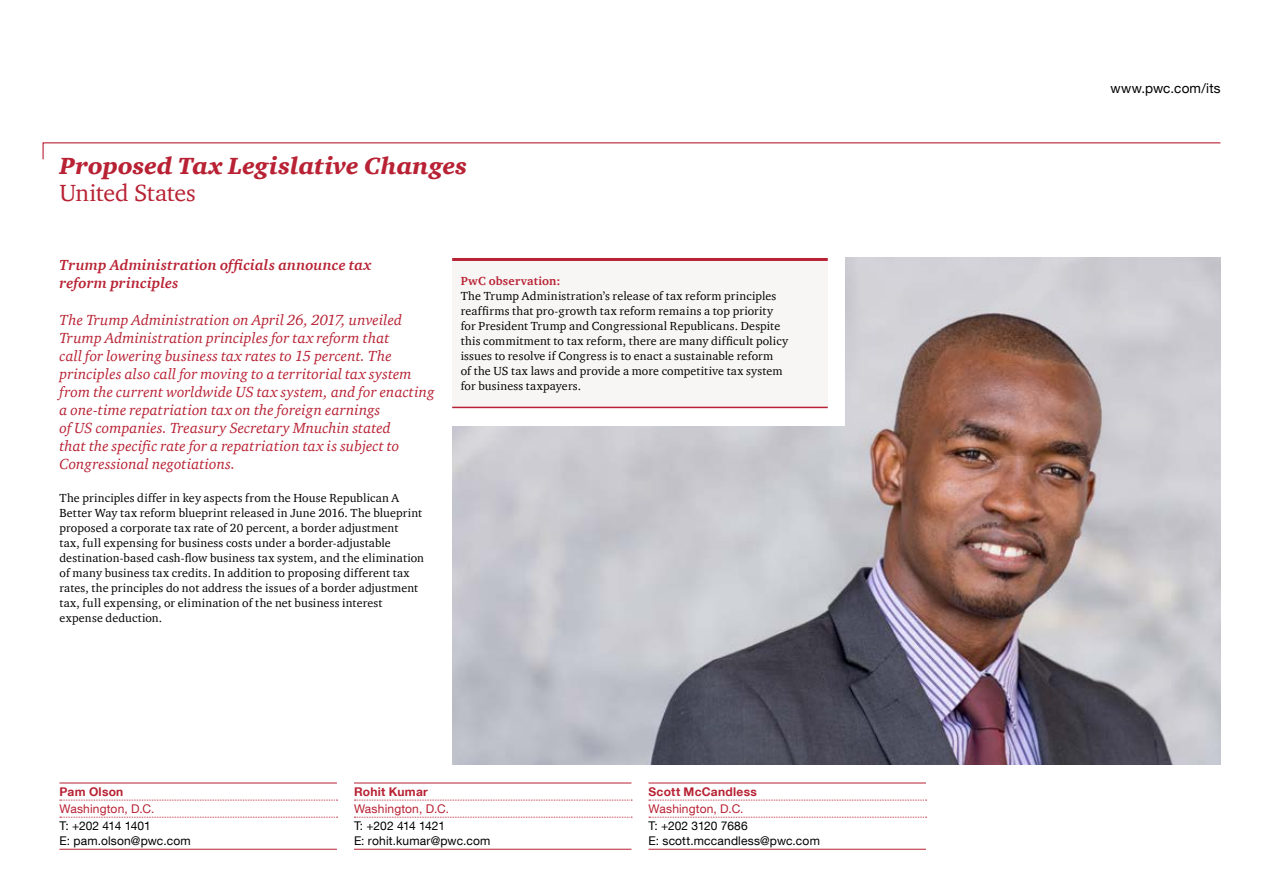
<style>
.page{position:relative;width:1263px;height:893px;background:#fff}
.page>*{position:absolute;margin:0;border:0;box-sizing:border-box;transform-origin:0 0}
.t1{font:italic 900 24px "ITC Charter Com";letter-spacing:.005em;color:#b82234}
.t2{font:24px "ITC Charter Com";letter-spacing:-.015em;color:#b82234}
.t3{font:italic 15px/18px "ITC Charter Com";letter-spacing:.005em;color:#b82234}
.t4{font:italic 700 15px/18px "ITC Charter Com";letter-spacing:.015em;color:#b82234}
.t5{font:13.5px "Helvetica Neue LT Com";letter-spacing:.01em;color:#000}
.t6{font:12px/15px "ITC Charter Com";letter-spacing:.015em;color:#000}
.t7{font:12px/15px "Helvetica Neue LT Com";letter-spacing:.015em;color:#000}
.t8{font:12px "Helvetica Neue LT Com";letter-spacing:.015em;color:#b82234}
.t9{font:700 12px "Helvetica Neue LT Com";letter-spacing:.025em;color:#b82234}
.t10{font:700 12px "ITC Charter Com";letter-spacing:.02em;color:#b82234}
</style>
<div class="page">
<img style="left:452px;top:258px;width:768px;height:506px">
<div style="left:435px;top:241px;width:410px;height:184px;background:#fff"></div>
<hr style="left:59px;top:783px;width:278px;height:1px;background:#b82234">
<svg style="left:60px;top:800px;width:278px;height:1px"></svg>
<svg style="left:60px;top:817px;width:278px;height:1px"></svg>
<hr style="left:59px;top:849px;width:278px;height:1px;background:#b82234">
<hr style="left:354px;top:783px;width:277px;height:1px;background:#b82234">
<svg style="left:354px;top:800px;width:278px;height:1px"></svg>
<svg style="left:354px;top:817px;width:278px;height:1px"></svg>
<hr style="left:354px;top:849px;width:277px;height:1px;background:#b82234">
<hr style="left:648px;top:783px;width:278px;height:1px;background:#b82234">
<svg style="left:649px;top:800px;width:277px;height:1px"></svg>
<svg style="left:649px;top:817px;width:277px;height:1px"></svg>
<hr style="left:648px;top:849px;width:278px;height:1px;background:#b82234">
<div style="left:452px;top:259px;width:376px;height:148px;background:#f8f6f5"></div>
<hr style="left:452px;top:258px;width:376px;height:3px;background:#b82234">
<hr style="left:452px;top:407px;width:376px;height:1px;background:#b82234">
<svg style="left:42px;top:142px;width:1179px;height:18px"></svg>
<h1 class="t1" style="left:60px;top:152px;width:409px">Proposed Tax Legislative Changes</h1>
<h1 class="t2" style="left:60px;top:178px;width:138px">United States</h1>
<p class="t4" style="left:60px;top:256px;width:313px">Trump Administration officials announce tax reform principles</p>
<p class="t3" style="left:60px;top:310px;width:377px">The Trump Administration on April 26, 2017, unveiled Trump Administration principles for tax reform that<br>call for lowering business tax rates to 15 percent. The principles also call for moving to a territorial tax system from the current worldwide US tax system, and for enacting a one-time repatriation tax on the foreign earnings<br>of US companies. Treasury Secretary Mnuchin stated<br>that the specific rate for a repatriation tax is subject to Congressional negotiations.</p>
<p class="t6" style="left:60px;top:490px;width:366px">The principles differ in key aspects from the House Republican A Better Way tax reform blueprint released in June 2016. The blueprint proposed a corporate tax rate of 20 percent, a border adjustment<br>tax, full expensing for business costs under a border-adjustable destination-based cash-flow business tax system, and the elimination of many business tax credits. In addition to proposing different tax rates, the principles do not address the issues of a border adjustment tax, full expensing, or elimination of the net business interest expense deduction.</p>
<p class="t10" style="left:461px;top:274px;width:101px">PwC observation:</p>
<p class="t6" style="left:461px;top:289px;width:329px">The Trump Administration’s release of tax reform principles reaffirms that pro-growth tax reform remains a top priority for President Trump and Congressional Republicans. Despite this commitment to tax reform, there are many difficult policy issues to resolve if Congress is to enact a sustainable reform<br>of the US tax laws and provide a more competitive tax system for business taxpayers.</p>
<p class="t9" style="left:59px;top:784px;width:65px">Pam Olson</p>
<p class="t8" style="left:59px;top:801px;width:97px">Washington, D.C.</p>
<p class="t7" style="left:59px;top:818px;width:133px">T: +202 414 1401<br>E: pam.olson@pwc.com</p>
<p class="t9" style="left:354px;top:784px;width:75px">Rohit Kumar</p>
<p class="t8" style="left:354px;top:801px;width:97px">Washington, D.C.</p>
<p class="t7" style="left:354px;top:818px;width:138px">T: +202 414 1421<br>E: rohit.kumar@pwc.com</p>
<p class="t9" style="left:648px;top:784px;width:110px">Scott McCandless</p>
<p class="t8" style="left:648px;top:801px;width:97px">Washington, D.C.</p>
<p class="t7" style="left:648px;top:818px;width:173px">T: +202 3120 7686<br>E: scott.mccandless@pwc.com</p>
<p class="t5" style="left:1110px;top:80px;width:111px">www.pwc.com/its</p>
</div>
